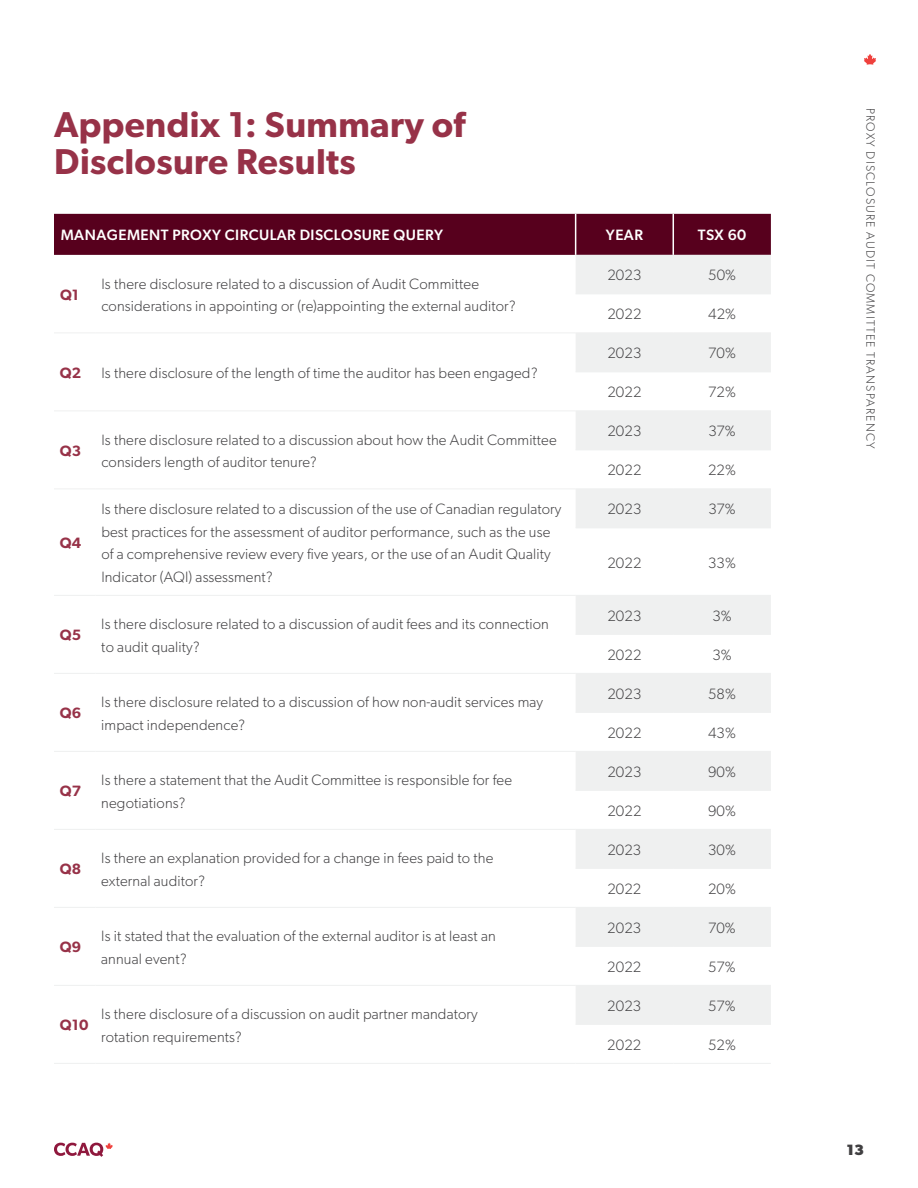
<style>
.page{position:relative;width:918px;height:1188px;background:#fff}
.page>*{position:absolute;margin:0;border:0;box-sizing:border-box;transform-origin:0 0}
.t1{font:600 36px/37.5px "Gibson";letter-spacing:.01em;color:#973248}
.t2{font:300 15px/22.5px "Gibson";letter-spacing:.01em;color:#414042}
.t3{font:500 15px "Gibson";letter-spacing:.03em;color:#fff}
.t4{font:600 15px "Gibson";letter-spacing:.01em;color:#973248}
.t5{font:700 15px "Gibson";color:#414042}
.t6{font:300 12px "Gibson";letter-spacing:.1em;color:#414042}
</style>
<div class="page">
<svg style="left:54px;top:1143px;width:59px;height:14px"></svg>
<svg style="left:864px;top:54px;width:12px;height:11px"></svg>
<div style="left:54px;top:214px;width:717px;height:41px;background:#57001d"></div>
<svg style="left:576px;top:255px;width:195px;height:769px;fill:#eff0f0"></svg>
<hr style="left:576px;top:294px;width:97px;height:1px;background:#eff0f0">
<hr style="left:673px;top:294px;width:98px;height:1px;background:#eff0f0">
<hr style="left:54px;top:333px;width:41px;height:1px;background:#eff0f0">
<hr style="left:95px;top:333px;width:481px;height:1px;background:#eff0f0">
<hr style="left:576px;top:333px;width:97px;height:1px;background:#eff0f0">
<hr style="left:673px;top:333px;width:98px;height:1px;background:#eff0f0">
<hr style="left:576px;top:372px;width:97px;height:1px;background:#eff0f0">
<hr style="left:673px;top:372px;width:98px;height:1px;background:#eff0f0">
<hr style="left:54px;top:411px;width:41px;height:1px;background:#eff0f0">
<hr style="left:95px;top:411px;width:481px;height:1px;background:#eff0f0">
<hr style="left:576px;top:411px;width:97px;height:1px;background:#eff0f0">
<hr style="left:673px;top:411px;width:98px;height:1px;background:#eff0f0">
<hr style="left:576px;top:450px;width:97px;height:1px;background:#eff0f0">
<hr style="left:673px;top:450px;width:98px;height:1px;background:#eff0f0">
<hr style="left:54px;top:489px;width:41px;height:1px;background:#eff0f0">
<hr style="left:95px;top:489px;width:481px;height:1px;background:#eff0f0">
<hr style="left:576px;top:489px;width:97px;height:1px;background:#eff0f0">
<hr style="left:673px;top:489px;width:98px;height:1px;background:#eff0f0">
<hr style="left:576px;top:528px;width:97px;height:1px;background:#eff0f0">
<hr style="left:673px;top:528px;width:98px;height:1px;background:#eff0f0">
<hr style="left:54px;top:595px;width:41px;height:1px;background:#eff0f0">
<hr style="left:95px;top:595px;width:481px;height:1px;background:#eff0f0">
<hr style="left:576px;top:595px;width:97px;height:1px;background:#eff0f0">
<hr style="left:673px;top:595px;width:98px;height:1px;background:#eff0f0">
<hr style="left:576px;top:634px;width:97px;height:1px;background:#eff0f0">
<hr style="left:673px;top:634px;width:98px;height:1px;background:#eff0f0">
<hr style="left:54px;top:673px;width:41px;height:1px;background:#eff0f0">
<hr style="left:95px;top:673px;width:481px;height:1px;background:#eff0f0">
<hr style="left:576px;top:673px;width:97px;height:1px;background:#eff0f0">
<hr style="left:673px;top:673px;width:98px;height:1px;background:#eff0f0">
<hr style="left:576px;top:712px;width:97px;height:1px;background:#eff0f0">
<hr style="left:673px;top:712px;width:98px;height:1px;background:#eff0f0">
<hr style="left:54px;top:751px;width:41px;height:1px;background:#eff0f0">
<hr style="left:95px;top:751px;width:481px;height:1px;background:#eff0f0">
<hr style="left:576px;top:751px;width:97px;height:1px;background:#eff0f0">
<hr style="left:673px;top:751px;width:98px;height:1px;background:#eff0f0">
<hr style="left:576px;top:790px;width:97px;height:1px;background:#eff0f0">
<hr style="left:673px;top:790px;width:98px;height:1px;background:#eff0f0">
<hr style="left:54px;top:829px;width:41px;height:1px;background:#eff0f0">
<hr style="left:95px;top:829px;width:481px;height:1px;background:#eff0f0">
<hr style="left:576px;top:829px;width:97px;height:1px;background:#eff0f0">
<hr style="left:673px;top:829px;width:98px;height:1px;background:#eff0f0">
<hr style="left:576px;top:868px;width:97px;height:1px;background:#eff0f0">
<hr style="left:673px;top:868px;width:98px;height:1px;background:#eff0f0">
<hr style="left:54px;top:907px;width:41px;height:1px;background:#eff0f0">
<hr style="left:95px;top:907px;width:481px;height:1px;background:#eff0f0">
<hr style="left:576px;top:907px;width:97px;height:1px;background:#eff0f0">
<hr style="left:673px;top:907px;width:98px;height:1px;background:#eff0f0">
<hr style="left:576px;top:946px;width:97px;height:1px;background:#eff0f0">
<hr style="left:673px;top:946px;width:98px;height:1px;background:#eff0f0">
<hr style="left:54px;top:985px;width:41px;height:1px;background:#eff0f0">
<hr style="left:95px;top:985px;width:481px;height:1px;background:#eff0f0">
<hr style="left:576px;top:985px;width:97px;height:1px;background:#eff0f0">
<hr style="left:673px;top:985px;width:98px;height:1px;background:#eff0f0">
<hr style="left:576px;top:1024px;width:97px;height:1px;background:#eff0f0">
<hr style="left:673px;top:1024px;width:98px;height:1px;background:#eff0f0">
<hr style="left:54px;top:1063px;width:41px;height:1px;background:#eff0f0">
<hr style="left:95px;top:1063px;width:481px;height:1px;background:#eff0f0">
<hr style="left:576px;top:1063px;width:97px;height:1px;background:#eff0f0">
<hr style="left:673px;top:1063px;width:98px;height:1px;background:#eff0f0">
<hr style="left:575px;top:214px;width:1px;height:41px;background:#fff">
<hr style="left:673px;top:214px;width:1px;height:41px;background:#fff">
<h1 class="t1" style="left:54px;top:105px;width:413px">Appendix 1: Summary of<br>Disclosure Results</h1>
<p class="t3" style="left:61px;top:226px;width:384px">MANAGEMENT PROXY CIRCULAR DISCLOSURE QUERY</p>
<p class="t3" style="left:606px;top:226px;width:38px">YEAR</p>
<p class="t3" style="left:698px;top:226px;width:50px">TSX 60</p>
<p class="t4" style="left:60px;top:286px;width:20px">Q1</p>
<p class="t2" style="left:101px;top:272px;width:416px">Is there disclosure related to a discussion of Audit Committee considerations in appointing or (re)appointing the external auditor?</p>
<p class="t4" style="left:60px;top:364px;width:23px">Q2</p>
<p class="t2" style="left:101px;top:361px;width:438px">Is there disclosure of the length of time the auditor has been engaged?</p>
<p class="t4" style="left:60px;top:442px;width:23px">Q3</p>
<p class="t2" style="left:101px;top:428px;width:457px">Is there disclosure related to a discussion about how the Audit Committee considers length of auditor tenure?</p>
<p class="t2" style="left:607px;top:264px;width:36px">2023</p>
<p class="t2" style="left:708px;top:264px;width:29px">50%</p>
<p class="t2" style="left:607px;top:303px;width:36px">2022</p>
<p class="t2" style="left:708px;top:303px;width:29px">42%</p>
<p class="t2" style="left:607px;top:342px;width:36px">2023</p>
<p class="t2" style="left:708px;top:342px;width:29px">70%</p>
<p class="t2" style="left:607px;top:381px;width:36px">2022</p>
<p class="t2" style="left:708px;top:381px;width:29px">72%</p>
<p class="t2" style="left:607px;top:420px;width:36px">2023</p>
<p class="t2" style="left:708px;top:420px;width:29px">37%</p>
<p class="t2" style="left:607px;top:459px;width:36px">2022</p>
<p class="t2" style="left:708px;top:459px;width:29px">22%</p>
<p class="t4" style="left:60px;top:534px;width:23px">Q4</p>
<p class="t2" style="left:101px;top:498px;width:462px">Is there disclosure related to a discussion of the use of Canadian regulatory best practices for the assessment of auditor performance, such as the use of a comprehensive review every five years, or the use of an Audit Quality Indicator (AQI) assessment?</p>
<p class="t2" style="left:607px;top:498px;width:36px">2023</p>
<p class="t2" style="left:708px;top:498px;width:29px">37%</p>
<p class="t2" style="left:607px;top:551px;width:36px">2022</p>
<p class="t2" style="left:708px;top:551px;width:29px">33%</p>
<p class="t4" style="left:60px;top:626px;width:23px">Q5</p>
<p class="t2" style="left:101px;top:613px;width:449px">Is there disclosure related to a discussion of audit fees and its connection to audit quality?</p>
<p class="t4" style="left:60px;top:704px;width:23px">Q6</p>
<p class="t2" style="left:101px;top:691px;width:443px">Is there disclosure related to a discussion of how non-audit services may impact independence?</p>
<p class="t4" style="left:60px;top:782px;width:23px">Q7</p>
<p class="t2" style="left:101px;top:769px;width:412px">Is there a statement that the Audit Committee is responsible for fee negotiations?</p>
<p class="t4" style="left:60px;top:860px;width:23px">Q8</p>
<p class="t2" style="left:101px;top:847px;width:394px">Is there an explanation provided for a change in fees paid to the external auditor?</p>
<p class="t4" style="left:60px;top:938px;width:23px">Q9</p>
<p class="t2" style="left:101px;top:925px;width:396px">Is it stated that the evaluation of the external auditor is at least an annual event?</p>
<p class="t4" style="left:60px;top:1016px;width:30px">Q10</p>
<p class="t2" style="left:101px;top:1003px;width:378px">Is there disclosure of a discussion on audit partner mandatory rotation requirements?</p>
<p class="t2" style="left:607px;top:604px;width:36px">2023</p>
<p class="t2" style="left:712px;top:604px;width:21px">3%</p>
<p class="t2" style="left:607px;top:643px;width:36px">2022</p>
<p class="t2" style="left:712px;top:643px;width:21px">3%</p>
<p class="t2" style="left:607px;top:682px;width:36px">2023</p>
<p class="t2" style="left:708px;top:682px;width:29px">58%</p>
<p class="t2" style="left:607px;top:721px;width:36px">2022</p>
<p class="t2" style="left:708px;top:721px;width:29px">43%</p>
<p class="t2" style="left:607px;top:760px;width:36px">2023</p>
<p class="t2" style="left:708px;top:760px;width:29px">90%</p>
<p class="t2" style="left:607px;top:799px;width:36px">2022</p>
<p class="t2" style="left:708px;top:799px;width:29px">90%</p>
<p class="t2" style="left:607px;top:838px;width:36px">2023</p>
<p class="t2" style="left:708px;top:838px;width:29px">30%</p>
<p class="t2" style="left:607px;top:877px;width:36px">2022</p>
<p class="t2" style="left:708px;top:877px;width:29px">20%</p>
<p class="t2" style="left:607px;top:916px;width:36px">2023</p>
<p class="t2" style="left:708px;top:916px;width:29px">70%</p>
<p class="t2" style="left:607px;top:955px;width:36px">2022</p>
<p class="t2" style="left:708px;top:955px;width:29px">57%</p>
<p class="t2" style="left:607px;top:994px;width:36px">2023</p>
<p class="t2" style="left:708px;top:994px;width:29px">57%</p>
<p class="t2" style="left:607px;top:1033px;width:36px">2022</p>
<p class="t2" style="left:708px;top:1033px;width:29px">52%</p>
<p class="t6" style="left:878px;top:108px;width:342px;rotate:90deg">PROXY DISCLOSURE AUDIT COMMITTEE TRANSPARENCY</p>
<p class="t5" style="left:846px;top:1141px;width:19px">13</p>
</div>
